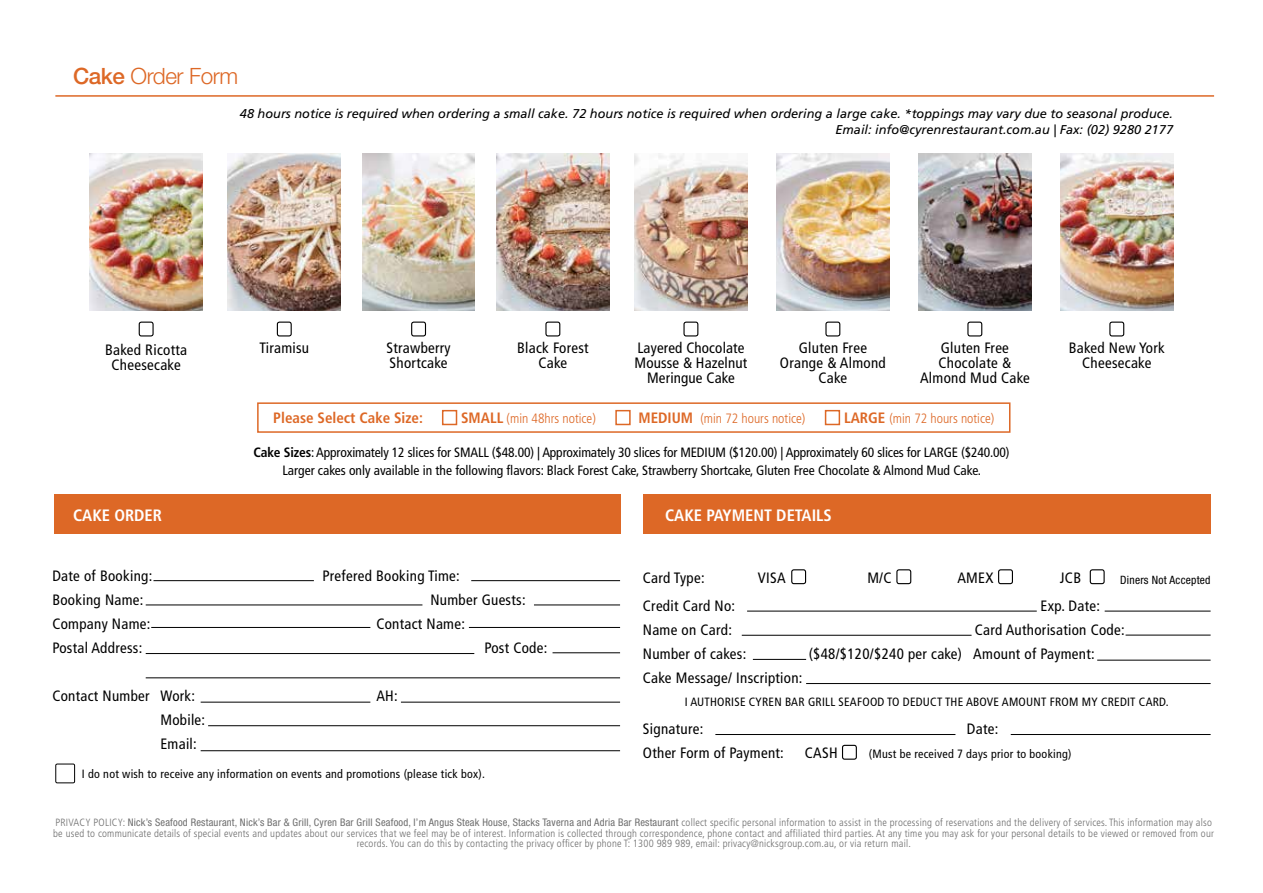
<style>
.page{position:relative;width:1263px;height:893px;background:#fff}
.page>*{position:absolute;margin:0;border:0;box-sizing:border-box;transform-origin:0 0}
.t1{font:300 22.5px "Helvetica Neue";letter-spacing:-.02em;color:#dd6826}
.t2{font:700 condensed 16.5px "Frutiger LT Std";color:#fff}
.t3{font:condensed 15px/15px "Frutiger LT Std";letter-spacing:.02em;color:#000;text-align:center}
.t4{font:700 condensed 15px "Frutiger LT Std";color:#dd6826}
.t5{font:condensed 13.5px/18px "Frutiger LT Std";letter-spacing:-.01em;color:#000;text-align:center}
.t6{font:300 condensed 13.5px "Frutiger LT Std";color:#dd6826}
.t7{font:italic 12.75px "Frutiger LT Std";color:#000}
.t8{font:condensed 12px "Frutiger LT Std";letter-spacing:.02em;color:#000}
.t9{font:condensed 11.55px "Helvetica Neue";letter-spacing:.02em;color:#000}
.t10{font:300 condensed 10.5px/10.5px "Frutiger LT Std";letter-spacing:.02em;color:#6d6d6d;text-align:center}
.s1{font-weight:500}
.s2{font-weight:700;font-size:15px}
.s3{font-weight:700}
.s4{font-family:"Helvetica Neue";font-weight:400}
</style>
<div class="page">
<hr style="left:55px;top:95px;width:1159px;height:2px;background:#dd6826">
<img style="left:90px;top:154px;width:112px;height:157px">
<img style="left:228px;top:154px;width:113px;height:157px">
<img style="left:362px;top:154px;width:113px;height:157px">
<img style="left:497px;top:154px;width:112px;height:157px">
<img style="left:635px;top:154px;width:112px;height:157px">
<img style="left:777px;top:154px;width:112px;height:157px">
<img style="left:918px;top:154px;width:113px;height:157px">
<img style="left:1060px;top:154px;width:113px;height:157px">
<div style="left:825px;top:322px;width:15px;height:14px;border:1px solid #000;border-radius:2px"></div>
<div style="left:277px;top:322px;width:15px;height:14px;border:1px solid #000;border-radius:2px"></div>
<div style="left:139px;top:322px;width:15px;height:14px;border:1px solid #000;border-radius:2px"></div>
<div style="left:545px;top:322px;width:15px;height:14px;border:1px solid #000;border-radius:2px"></div>
<div style="left:411px;top:322px;width:15px;height:14px;border:1px solid #000;border-radius:2px"></div>
<div style="left:967px;top:322px;width:15px;height:14px;border:1px solid #000;border-radius:2px"></div>
<div style="left:1109px;top:322px;width:15px;height:14px;border:1px solid #000;border-radius:2px"></div>
<div style="left:683px;top:322px;width:15px;height:14px;border:1px solid #000;border-radius:2px"></div>
<div style="left:442px;top:410px;width:15px;height:15px;border:2px solid #dd6826"></div>
<div style="left:615px;top:410px;width:16px;height:15px;border:2px solid #dd6826"></div>
<div style="left:825px;top:410px;width:15px;height:15px;border:2px solid #dd6826"></div>
<div style="left:257px;top:402px;width:753px;height:31px;border:2px solid #dd6826"></div>
<div style="left:54px;top:495px;width:566px;height:39px;background:#dd6826"></div>
<div style="left:643px;top:495px;width:567px;height:39px;background:#dd6826"></div>
<hr style="left:146px;top:605px;width:276px;height:1px;background:#000">
<hr style="left:146px;top:653px;width:328px;height:1px;background:#000">
<hr style="left:153px;top:580px;width:161px;height:1px;background:#000">
<hr style="left:471px;top:580px;width:149px;height:1px;background:#000">
<hr style="left:201px;top:702px;width:169px;height:1px;background:#000">
<hr style="left:401px;top:702px;width:219px;height:1px;background:#000">
<hr style="left:146px;top:677px;width:474px;height:1px;background:#000">
<div style="left:55px;top:764px;width:20px;height:19px;border:1px solid #000;border-radius:2px"></div>
<hr style="left:208px;top:725px;width:412px;height:1px;background:#000">
<hr style="left:534px;top:605px;width:86px;height:1px;background:#000">
<hr style="left:469px;top:627px;width:151px;height:1px;background:#000">
<hr style="left:151px;top:627px;width:219px;height:1px;background:#000">
<hr style="left:552px;top:652px;width:68px;height:1px;background:#000">
<hr style="left:201px;top:750px;width:419px;height:1px;background:#000">
<hr style="left:1105px;top:611px;width:105px;height:1px;background:#000">
<hr style="left:1125px;top:635px;width:85px;height:1px;background:#000">
<hr style="left:747px;top:611px;width:290px;height:1px;background:#000">
<hr style="left:742px;top:635px;width:229px;height:1px;background:#000">
<hr style="left:753px;top:659px;width:53px;height:1px;background:#000">
<hr style="left:715px;top:734px;width:240px;height:1px;background:#000">
<hr style="left:1011px;top:734px;width:199px;height:1px;background:#000">
<div style="left:1090px;top:569px;width:15px;height:15px;border:1px solid #000;border-radius:2px"></div>
<div style="left:998px;top:569px;width:15px;height:15px;border:1px solid #000;border-radius:2px"></div>
<div style="left:896px;top:569px;width:15px;height:15px;border:1px solid #000;border-radius:2px"></div>
<div style="left:791px;top:569px;width:15px;height:15px;border:1px solid #000;border-radius:2px"></div>
<hr style="left:1097px;top:660px;width:113px;height:1px;background:#000">
<hr style="left:806px;top:683px;width:404px;height:1px;background:#000">
<div style="left:842px;top:745px;width:15px;height:15px;border:1px solid #000;border-radius:2px"></div>
<h1 class="t1" style="left:73px;top:62px;width:167px"><span class="s1">Cake</span> Order Form</h1>
<p class="t7" style="left:240px;top:106px;width:935px">48 hours notice is required when ordering a small cake. 72 hours notice is required when ordering a large cake. *toppings may vary due to seasonal produce.</p>
<p class="t7" style="left:835px;top:122px;width:339px">Email: info@cyrenrestaurant.com.au | Fax: (02) 9280 2177</p>
<h3 class="t3" style="left:105px;top:342px;width:83px">Baked Ricotta<br>Cheesecake</h3>
<h3 class="t3" style="left:517px;top:340px;width:73px">Black Forest<br>Cake</h3>
<h3 class="t3" style="left:386px;top:340px;width:66px;text-align:left">Strawberry<br>Shortcake</h3>
<h3 class="t3" style="left:920px;top:340px;width:111px">Gluten Free<br>Chocolate &amp;<br>Almond Mud Cake</h3>
<h3 class="t3" style="left:1069px;top:340px;width:97px">Baked New York<br>Cheesecake</h3>
<h3 class="t3" style="left:635px;top:340px;width:114px">Layered Chocolate<br>Mousse &amp; Hazelnut<br>Meringue Cake</h3>
<h3 class="t3" style="left:780px;top:340px;width:107px">Gluten Free<br>Orange &amp; Almond<br>Cake</h3>
<h3 class="t3" style="left:259px;top:340px;width:51px">Tiramisu</h3>
<h3 class="t4" style="left:273px;top:409px;width:151px">PLEASE SELECT CAKE SIZE:</h3>
<p class="t6" style="left:461px;top:411px;width:136px"><span class="s2">SMALL</span> (min 48hrs notice)</p>
<p class="t6" style="left:638px;top:411px;width:168px"><span class="s2">MEDIUM</span> (min 72 hours notice)</p>
<p class="t6" style="left:844px;top:411px;width:152px"><span class="s2">LARGE</span> (min 72 hours notice)</p>
<p class="t5" style="left:253px;top:444px;width:758px"><span class="s3">CAKE SIZES</span>: Approximately 12 slices for SMALL ($48.00) | Approximately 30 slices for MEDIUM ($120.00) | Approximately 60 slices for LARGE ($240.00)<br>Larger cakes only available in the following flavors: Black Forest Cake, Strawberry Shortcake, Gluten Free Chocolate &amp; Almond Mud Cake.</p>
<h2 class="t2" style="left:73px;top:505px;width:62px">CAKE ORDER</h2>
<h2 class="t2" style="left:665px;top:505px;width:145px">CAKEPAYME NT DETAILS</h2>
<h3 class="t3" style="left:52px;top:568px;width:102px">Date of Booking:</h3>
<h3 class="t3" style="left:322px;top:568px;width:139px">Prefered Booking Time:</h3>
<h3 class="t3" style="left:52px;top:592px;width:93px">Booking Name:</h3>
<h3 class="t3" style="left:430px;top:592px;width:97px">Number Guests:</h3>
<h3 class="t3" style="left:52px;top:616px;width:100px">Company Name:</h3>
<h3 class="t3" style="left:376px;top:616px;width:90px">Contact Name:</h3>
<h3 class="t3" style="left:52px;top:640px;width:91px">Postal Address:</h3>
<h3 class="t3" style="left:484px;top:640px;width:64px">Post Code:</h3>
<h3 class="t3" style="left:52px;top:688px;width:144px">Contact Number Work:</h3>
<h3 class="t3" style="left:376px;top:688px;width:23px">AH:</h3>
<h3 class="t3" style="left:160px;top:707px;width:46px;line-height:24px;text-align:left">Mobile:<br>Email:</h3>
<p class="t8" style="left:82px;top:767px;width:405px">I do not wish to receive any information on events and promotions (please tick box).</p>
<h3 class="t3" style="left:643px;top:570px;width:63px">Card Type:</h3>
<h3 class="t3" style="left:758px;top:570px;width:29px">VISA</h3>
<h3 class="t3" style="left:867px;top:570px;width:26px">M/C</h3>
<h3 class="t3" style="left:957px;top:570px;width:38px">AMEX</h3>
<h3 class="t3" style="left:1060px;top:570px;width:23px">JCB</h3>
<p class="t9" style="left:1120px;top:573px;width:92px">Diners Not Accepted</p>
<h3 class="t3" style="left:643px;top:599px;width:94px">Credit Card No:</h3>
<h3 class="t3" style="left:1040px;top:599px;width:61px">Exp. Date:</h3>
<h3 class="t3" style="left:643px;top:623px;width:91px">Name on Card:</h3>
<h3 class="t3" style="left:975px;top:623px;width:151px">Card Authorisation Code:</h3>
<h3 class="t3" style="left:643px;top:646px;width:105px">Number of cakes:</h3>
<h3 class="t3" style="left:809px;top:646px;width:287px">($48/$120/$240 per cake) Amount of Payment:</h3>
<h3 class="t3" style="left:643px;top:670px;width:161px">Cake Message/ Inscription:</h3>
<p class="t8" style="left:685px;top:695px;width:485px">I AUTHORISE CYREN BAR GRILL SEAFOOD TO DEDUCT THE ABOVE AMOUNT FROM MY CREDIT CARD.</p>
<h3 class="t3" style="left:643px;top:722px;width:62px">Signature:</h3>
<h3 class="t3" style="left:967px;top:722px;width:33px">Date:</h3>
<h3 class="t3" style="left:643px;top:746px;width:142px">Other Form of Payment:</h3>
<h3 class="t3" style="left:805px;top:746px;width:34px">CASH</h3>
<p class="t8" style="left:869px;top:747px;width:204px">(Must be received 7 days prior to booking)</p>
<p class="t10" style="left:53px;top:817px;width:1162px">PRIVACY POLICY: <span class="s4">Nick’s Seafood Restaurant, Nick’s Bar &amp; Grill, Cyren Bar Grill Seafood, I’m Angus Steak House, Stacks Taverna and Adria Bar Restaurant</span> collect specific personal information to assist in the processing of reservations and the delivery of services. This information may also be used to communicate details of special events and updates about our services that we feel may be of interest. Information is collected through correspondence, phone contact and affiliated third parties. At any time you may ask for your personal details to be viewed or removed from our records. You can do this by contacting the privacy officer by phone T: 1300 989 989, email: privacy@nicksgroup.com.au, or via return mail.</p>
</div>
